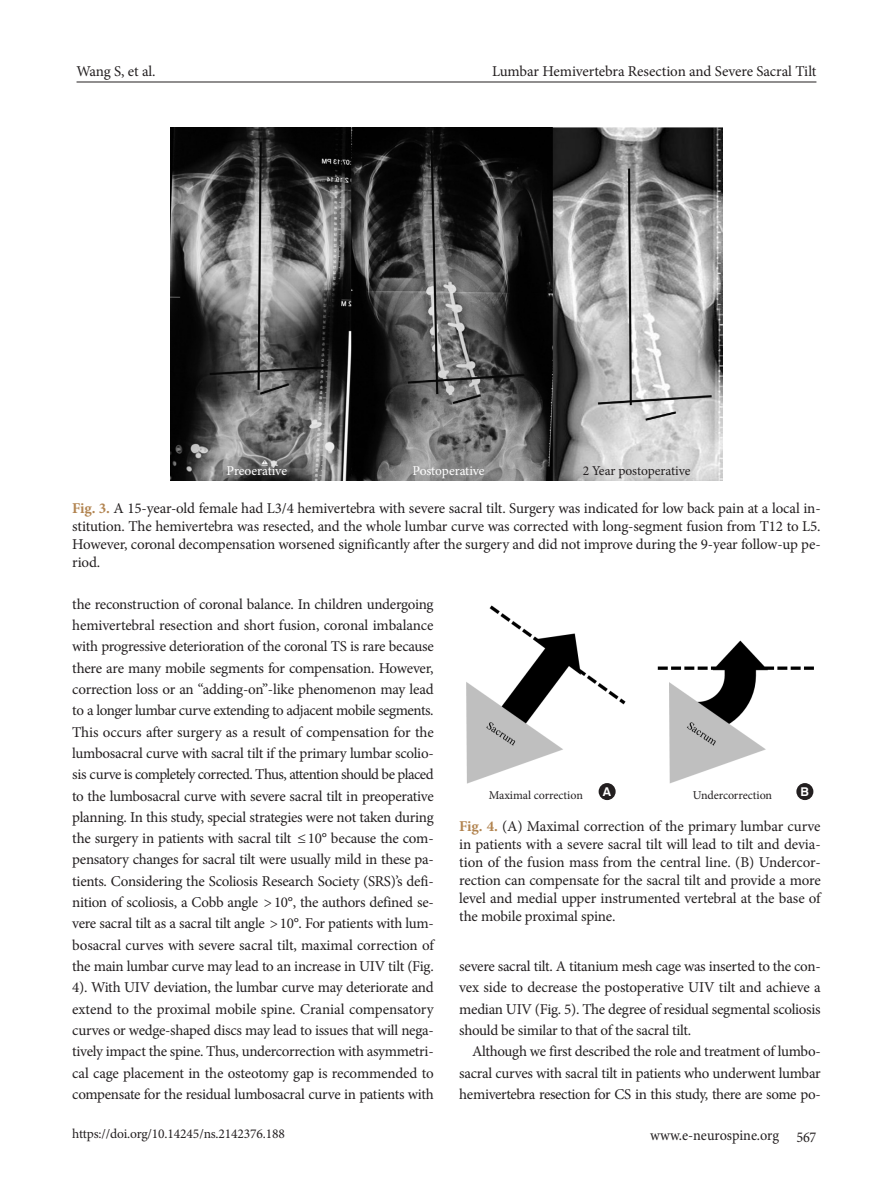
<style>
.page{position:relative;width:893px;height:1191px;background:#fff}
.page>*{position:absolute;margin:0;border:0;box-sizing:border-box;transform-origin:0 0}
.본문{font:15px/21.3px "Minion Pro";letter-spacing:-.02em;color:#231f20;text-align:justify}
.표그림캡션{font:15px/18px "Minion Pro";letter-spacing:-.015em;color:#231f20;text-align:justify}
.본문-2{font:15px "Minion Pro";letter-spacing:-.02em;color:#231f20;scale:.95 1}
.그림_지문_8pt{font:13.5px "Minion Pro";letter-spacing:-.01em;color:#231f20}
.그림_지문_8pt-2{font:13.5px "Minion Pro";letter-spacing:-.01em;color:#fff}
.t1{font:700 12.15px "Swiss 721 BT";color:#fff}
.그림_지문_8pt-3{font:12px "Minion Pro";letter-spacing:-.005em;color:#231f20}
.s1{font-weight:700;color:#b28450}
</style>
<div class="page">
<hr style="left:77px;top:82px;width:739px;height:1px;background:#231f20">
<img style="left:657px;top:640px;width:157px;height:149px">
<img style="left:466px;top:605px;width:160px;height:180px">
<div style="left:599px;top:783px;width:17px;height:17px;background:#231f20;border-radius:50%"></div>
<div style="left:796px;top:783px;width:17px;height:17px;background:#231f20;border-radius:50%"></div>
<img style="left:170px;top:128px;width:552px;height:352px">
<p class="본문" style="left:77px;top:61px;width:81px">Wang S, et al.</p>
<p class="본문" style="left:492px;top:61px;width:326px">Lumbar Hemivertebra Resection and Severe Sacral Tilt</p>
<p class="그림_지문_8pt-2" style="left:227px;top:462px;width:62px">Preoerative</p>
<p class="그림_지문_8pt-2" style="left:413px;top:462px;width:74px">Postoperative</p>
<p class="그림_지문_8pt" style="left:583px;top:462px;width:109px">2 Year postoperative</p>
<p class="표그림캡션" style="left:72px;top:500px;width:750px"><span class="s1">Fig. 3.</span> A 15-year-old female had L3/4 hemivertebra with severe sacral tilt. Surgery was indicated for low back pain at a local in&shy;stitution. The hemivertebra was resected, and the whole lumbar curve was corrected with long-segment fusion from T12 to L5.<br>However, coronal decompensation worsened significantly after the surgery and did not improve during the 9-year follow-up pe&shy;riod.</p>
<p class="본문" style="left:72px;top:593px;width:363px">the reconstruction of coronal balance. In children undergoing hemivertebral resection and short fusion, coronal imbalance with progressive deterioration of the coronal TS is rare because there are many mobile segments for compensation. However, correction loss or an “adding-on”-like phenomenon may lead to a longer lumbar curve extending to adjacent mobile segments.<br>This occurs after surgery as a result of compensation for the lumbosacral curve with sacral tilt if the primary lumbar scolio&shy;sis curve is completely corrected. Thus, attention should be placed to the lumbosacral curve with severe sacral tilt in preoperative planning. In this study, special strategies were not taken during the surgery in patients with sacral tilt ≤ 10° because the com&shy;pensatory changes for sacral tilt were usually mild in these pa&shy;tients. Considering the Scoliosis Research Society (SRS)’s defi&shy;nition of scoliosis, a Cobb angle &gt; 10°, the authors defined se&shy;vere sacral tilt as a sacral tilt angle &gt; 10°. For patients with lum&shy;bosacral curves with severe sacral tilt, maximal correction of the main lumbar curve may lead to an increase in UIV tilt (Fig.<br>4). With UIV deviation, the lumbar curve may deteriorate and extend to the proximal mobile spine. Cranial compensatory curves or wedge-shaped discs may lead to issues that will nega&shy;tively impact the spine. Thus, undercorrection with asymmetri&shy;cal cage placement in the osteotomy gap is recommended to compensate for the residual lumbosacral curve in patients with</p>
<p class="그림_지문_8pt-3" style="left:489px;top:787px;width:96px">Maximal correction</p>
<p class="t1" style="left:603px;top:784px;width:10px">A</p>
<p class="그림_지문_8pt-3" style="left:693px;top:787px;width:81px">Undercorrection</p>
<p class="t1" style="left:801px;top:784px;width:10px">B</p>
<p class="표그림캡션" style="left:459px;top:817px;width:363px"><span class="s1">Fig. 4.</span> (A) Maximal correction of the primary lumbar curve in patients with a severe sacral tilt will lead to tilt and devia&shy;tion of the fusion mass from the central line. (B) Undercor&shy;rection can compensate for the sacral tilt and provide a more level and medial upper instrumented vertebral at the base of the mobile proximal spine.</p>
<p class="본문" style="left:459px;top:955px;width:363px">severe sacral tilt. A titanium mesh cage was inserted to the con&shy;vex side to decrease the postoperative UIV tilt and achieve a median UIV (Fig. 5). The degree of residual segmental scoliosis should be similar to that of the sacral tilt.</p>
<p class="본문" style="left:459px;top:1040px;width:363px;text-indent:13px">Although we first described the role and treatment of lumbo&shy;sacral curves with sacral tilt in patients who underwent lumbar hemivertebra resection for CS in this study, there are some po-</p>
<p class="그림_지문_8pt" style="left:72px;top:1124px;width:214px">https://doi.org/10.14245/ns.2142376.188</p>
<p class="본문-2" style="left:650px;top:1125px;width:176px">www.e-neurospine.org 567</p>
</div>
